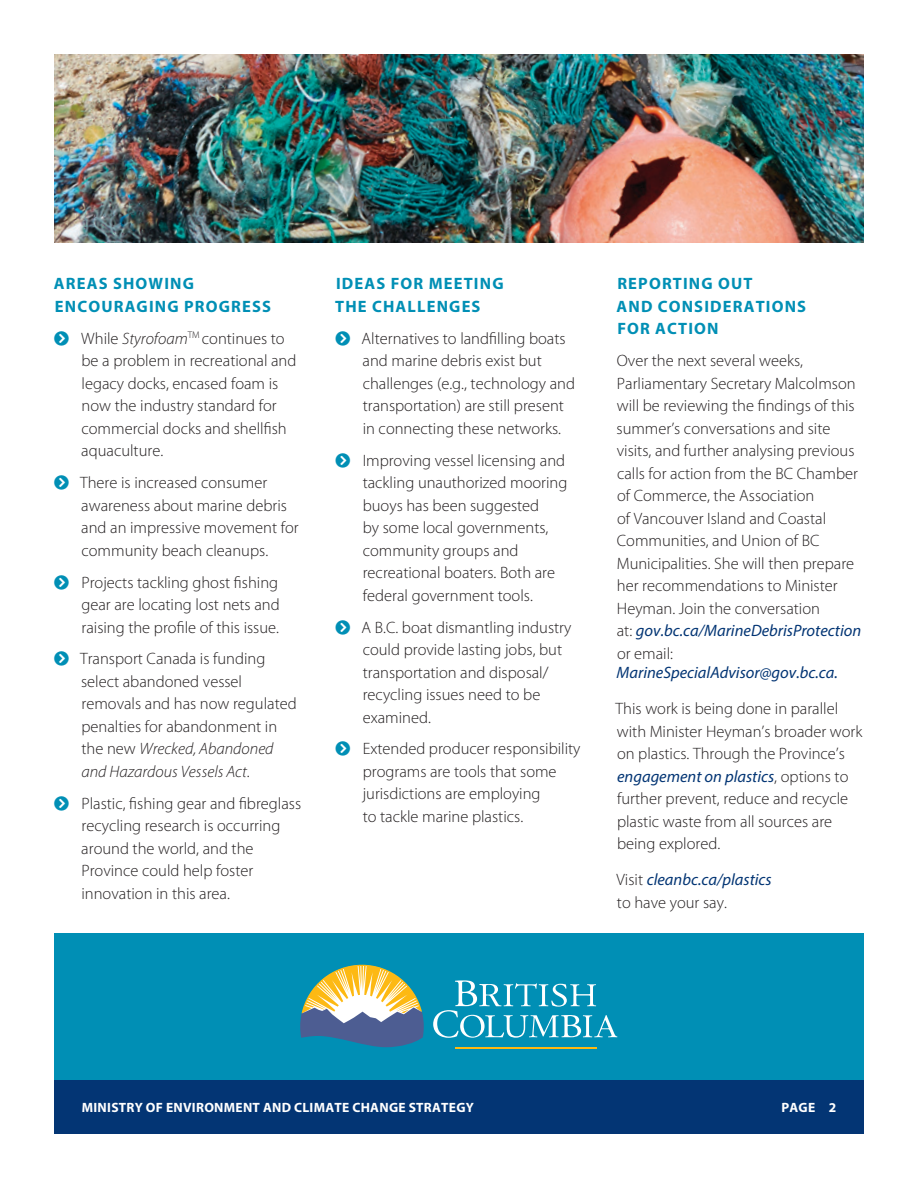
<style>
.page{position:relative;width:918px;height:1188px;background:#fff}
.page>*{position:absolute;margin:0;border:0;box-sizing:border-box;transform-origin:0 0}
.Body{font:300 16.5px/22.5px "Myriad Pro";color:#231f20}
.t1{font:700 16.5px/22.5px "Myriad Pro";letter-spacing:.07em;color:#008fb5}
.Body-2{font:italic 16.5px "Myriad Pro";color:#033574}
.t2{font:700 13.5px "Myriad Pro";letter-spacing:.02em;color:#fff}
.s1{font-style:italic}
.s2{font-weight:400;font-style:italic;color:#033574}
</style>
<div class="page">
<div style="left:54px;top:1080px;width:810px;height:54px;background:#033574"></div>
<div style="left:54px;top:933px;width:810px;height:147px;background:#008fb5"></div>
<hr style="left:455px;top:1047px;width:141px;height:1px;background:#fdb913">
<svg style="left:433px;top:980px;width:184px;height:58px"></svg>
<svg style="left:300px;top:965px;width:124px;height:82px"></svg>
<img style="left:54px;top:54px;width:810px;height:189px">
<h2 class="t1" style="left:54px;top:272px;width:219px">AREAS SHOWING<br>ENCOURAGING PROGRESS</h2>
<p class="Body" style="left:81px;top:327px;width:217px">While <span class="s1">Styrofoam</span><sup>TM</sup> continues to be a problem in recreational and legacy docks, encased foam is now the industry standard for commercial docks and shellfish aquaculture.</p>
<p class="Body" style="left:80px;top:472px;width:220px">There is increased consumer awareness about marine debris and an impressive movement for community beach cleanups.</p>
<p class="Body" style="left:81px;top:571px;width:200px;text-align:justify">Projects tackling ghost fishing gear are locating lost nets and raising the profile of this issue.</p>
<p class="Body" style="left:80px;top:648px;width:218px">Transport Canada is funding select abandoned vessel removals and has now regulated penalties for abandonment in the new <span class="s1">Wrecked, Abandoned and Hazardous Vessels Act</span>.</p>
<p class="Body" style="left:81px;top:792px;width:221px">Plastic, fishing gear and fibreglass recycling research is occurring around the world, and the<br>Province could help foster innovation in this area.</p>
<h2 class="t1" style="left:335px;top:272px;width:170px">IDEAS FOR MEETING<br>THE CHALLENGES</h2>
<p class="Body" style="left:362px;top:327px;width:215px">Alternatives to landfilling boats and marine debris exist but challenges (e.g., technology and transportation) are still present in connecting these networks.</p>
<p class="Body" style="left:363px;top:449px;width:206px">Improving vessel licensing and tackling unauthorized mooring buoys has been suggested<br>by some local governments, community groups and recreational boaters. Both are federal government tools.</p>
<p class="Body" style="left:362px;top:616px;width:211px">A B.C. boat dismantling industry could provide lasting jobs, but transportation and disposal/ recycling issues need to be examined.</p>
<p class="Body" style="left:363px;top:738px;width:219px">Extended producer responsibility programs are tools that some jurisdictions are employing<br>to tackle marine plastics.</p>
<h2 class="t1" style="left:616px;top:272px;width:191px">REPORTING OUT<br>AND CONSIDERATIONS<br>FOR ACTION</h2>
<p class="Body" style="left:617px;top:350px;width:246px">Over the next several weeks,<br>Parliamentary Secretary Malcolmson will be reviewing the findings of this summer’s conversations and site visits, and further analysing previous calls for action from the BC Chamber of Commerce, the Association<br>of Vancouver Island and Coastal<br>Communities, and Union of BC<br>Municipalities. She will then prepare her recommendations to Minister<br>Heyman. Join the conversation<br>at: <span class="s2">gov.bc.ca/MarineDebrisProtection </span>or email:</p>
<p class="Body-2" style="left:617px;top:663px;width:223px">MarineSpecialAdvisor@gov.bc.ca.</p>
<p class="Body" style="left:616px;top:698px;width:248px">This work is being done in parallel with Minister Heyman’s broader work on plastics. Through the Province’s <span class="s2">engagement on plastics</span>, options to further prevent, reduce and recycle plastic waste from all sources are being explored.</p>
<p class="Body" style="left:617px;top:869px;width:157px">Visit <span class="s2">cleanbc.ca/plastics </span>to have your say.</p>
<p class="t2" style="left:82px;top:1099px;width:394px">MINISTRY OF ENVIRONMENT AND CLIMATE CHANGE STRATEGY</p>
<p class="t2" style="left:781px;top:1099px;width:57px">PAGE 2</p>
</div>
